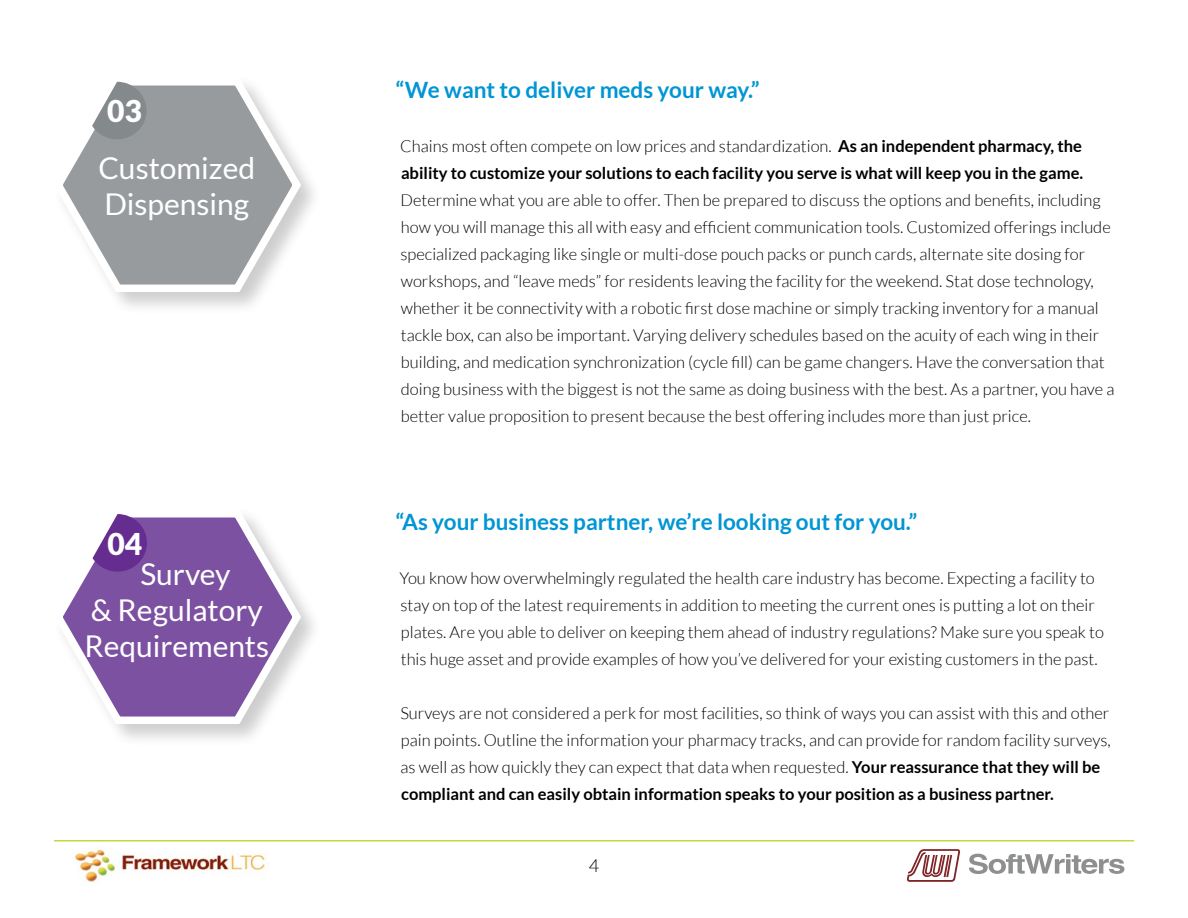
<style>
.page{position:relative;width:1188px;height:918px;background:#fff}
.page>*{position:absolute;margin:0;border:0;box-sizing:border-box;transform-origin:0 0}
.t1{font:30px/36px "Lato";color:#fff}
.t2{font:900 30px "Lato";color:#fff}
.t3{font:700 22.5px "Lato";color:#0095d4}
.t4{font:300 18px "Lato";color:#000}
.t5{font:300 16.5px/27px "Lato";color:#000}
.t6{font:700 16.5px/27px "Lato";color:#000}
.s1{font-weight:300}
.s2{font-weight:700}
</style>
<div class="page">
<img style="left:75px;top:849px;width:191px;height:33px">
<hr style="left:54px;top:840px;width:1080px;height:2px;background:#c3d941">
<svg style="left:907px;top:849px;width:53px;height:33px"></svg>
<svg style="left:969px;top:854px;width:155px;height:20px"></svg>
<div style="left:52px;top:75px;width:272px;height:241px;background:#000;opacity:.2"></div>
<svg style="left:52px;top:75px;width:253px;height:221px"></svg>
<svg style="left:92px;top:82px;width:55px;height:57px"></svg>
<div style="left:52px;top:507px;width:272px;height:241px;background:#000;opacity:.2"></div>
<svg style="left:52px;top:507px;width:253px;height:221px"></svg>
<svg style="left:93px;top:514px;width:54px;height:58px"></svg>
<h1 class="t2" style="left:107px;top:94px;width:36px">03</h1>
<h1 class="t1" style="left:98px;top:150px;width:158px">Customized<br>Dispensing</h1>
<h1 class="t2" style="left:108px;top:526px;width:36px">04</h1>
<h1 class="t1" style="left:85px;top:556px;width:186px;text-align:center">Survey<br>&amp; Regulatory<br>Requirements</h1>
<h2 class="t3" style="left:395px;top:77px;width:366px">“We want to deliver meds your way.”</h2>
<p class="t6" style="left:400px;top:132px;width:684px"><span class="s1">Chains most often compete on low prices and standardization.</span> As an independent pharmacy, the ability to customize your solutions to each facility you serve is what will keep you in the game.</p>
<p class="t5" style="left:401px;top:186px;width:715px">Determine what you are able to offer. Then be prepared to discuss the options and benefits, including how you will manage this all with easy and efficient communication tools. Customized offerings include specialized packaging like single or multi-dose pouch packs or punch cards, alternate site dosing for workshops, and “leave meds” for residents leaving the facility for the weekend. Stat dose technology, whether it be connectivity with a robotic first dose machine or simply tracking inventory for a manual tackle box, can also be important. Varying delivery schedules based on the acuity of each wing in their building, and medication synchronization (cycle fill) can be game changers. Have the conversation that doing business with the biggest is not the same as doing business with the best. As a partner, you have a better value proposition to present because the best offering includes more than just price.</p>
<h2 class="t3" style="left:395px;top:509px;width:523px">“As your business partner, we’re looking out for you.”</h2>
<p class="t5" style="left:399px;top:564px;width:706px">You know how overwhelmingly regulated the health care industry has become. Expecting a facility to stay on top of the latest requirements in addition to meeting the current ones is putting a lot on their plates. Are you able to deliver on keeping them ahead of industry regulations? Make sure you speak to this huge asset and provide examples of how you’ve delivered for your existing customers in the past.</p>
<p class="t5" style="left:400px;top:699px;width:712px">Surveys are not considered a perk for most facilities, so think of ways you can assist with this and other pain points. Outline the information your pharmacy tracks, and can provide for random facility surveys, as well as how quickly they can expect that data when requested. <span class="s2">Your reassurance that they will be compliant and can easily obtain information speaks to your position as a business partner.</span></p>
<p class="t4" style="left:589px;top:856px;width:12px">4</p>
</div>
